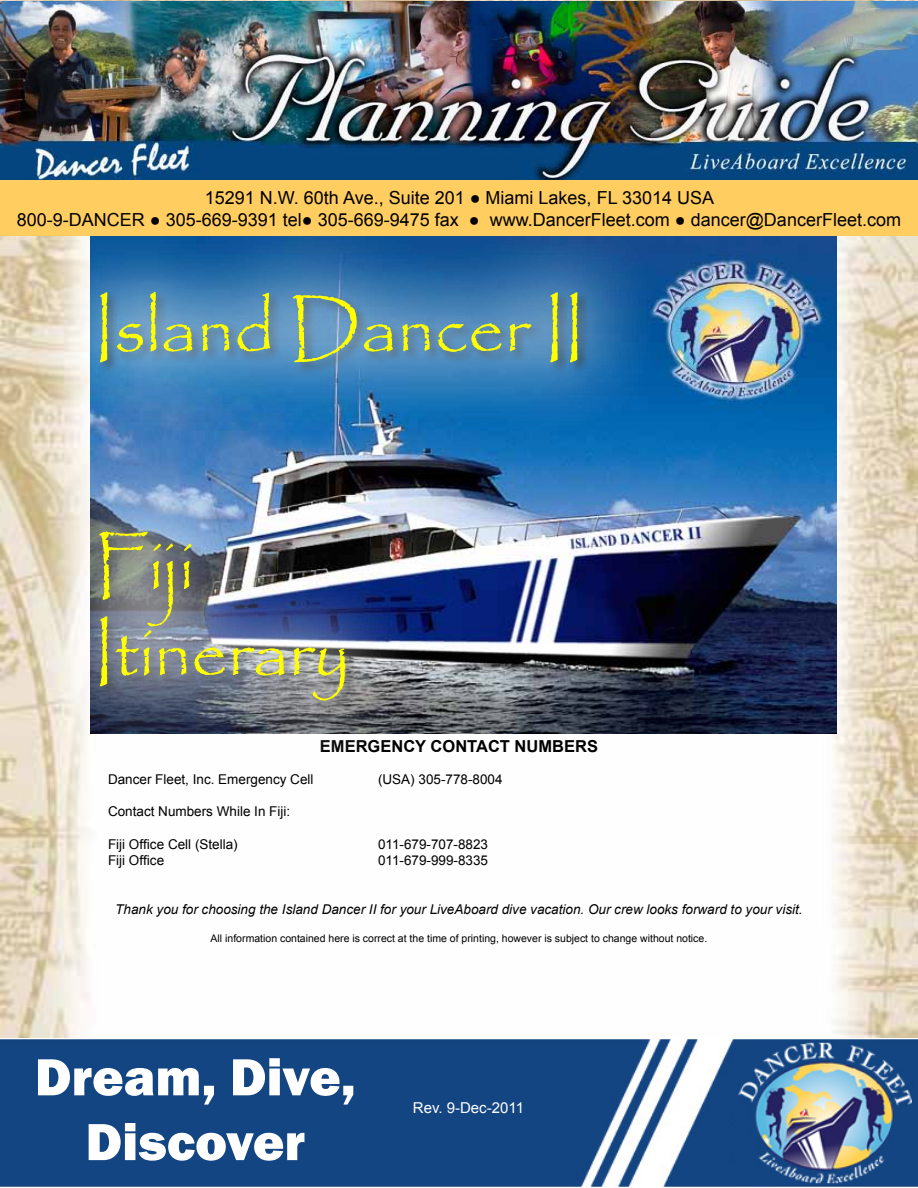
<style>
.page{position:relative;width:918px;height:1188px;background:#fff}
.page>*{position:absolute;margin:0;border:0;box-sizing:border-box;transform-origin:0 0}
.t1{font:72px/86.4px "Papyrus";color:#ff0}
.t2{font:800 54px/64.8px "Franklin Gothic";color:#fff;text-align:center}
.t3{font:18px/21.6px "Arial";color:#000;text-align:center}
.t4{font:700 16.5px "Arial";color:#000}
.t5{font:15px "Arial";color:#fff}
.t6{font:13.5px "Arial";color:#000}
.t7{font:italic 13.5px "Arial";color:#000}
.t8{font:10.5px "Arial";color:#000}
</style>
<div class="page">
<img style="left:0;top:0;width:918px;height:1039px">
<img style="left:661px;top:236px;width:175px;height:498px">
<img style="left:0;top:2px;width:918px;height:178px">
<div style="left:0;top:180px;width:918px;height:56px;background:#ffcd60"></div>
<img style="left:0;top:1039px;width:918px;height:148px">
<div style="left:18px;top:212px;width:643px;height:567px;background:#fff;opacity:.98"></div>
<h3 class="t3" style="left:17px;top:187px;width:886px">15291 N.W. 60th Ave., Suite 201 ● Miami Lakes, FL 33014 USA<br>800-9-DANCER ● 305-669-9391 tel● 305-669-9475 fax ● www.DancerFleet.com ● dancer@DancerFleet.com</h3>
<h1 class="t1" style="left:94px;top:283px;width:491px">Island Dancer II</h1>
<h1 class="t1" style="left:94px;top:521px;width:257px">Fiji<br>Itinerary</h1>
<p class="t4" style="left:320px;top:735px;width:280px">EMERGENCY CONTACT NUMBERS</p>
<p class="t6" style="left:108px;top:770px;width:207px">Dancer Fleet, Inc. Emergency Cell</p>
<p class="t6" style="left:378px;top:770px;width:126px">(USA) 305-778-8004</p>
<p class="t6" style="left:108px;top:803px;width:184px">Contact Numbers While In Fiji:</p>
<p class="t6" style="left:108px;top:835px;width:131px">Fiji Office Cell (Stella)</p>
<p class="t6" style="left:378px;top:835px;width:112px">011-679-707-8823</p>
<p class="t6" style="left:108px;top:851px;width:58px">Fiji Office</p>
<p class="t6" style="left:378px;top:851px;width:112px">011-679-999-8335</p>
<p class="t7" style="left:115px;top:900px;width:689px">Thank you for choosing the Island Dancer II for your LiveAboard dive vacation. Our crew looks forward to your visit.</p>
<p class="t8" style="left:211px;top:932px;width:498px">All information contained here is correct at the time of printing, however is subject to change without notice.</p>
<h2 class="t2" style="left:35px;top:1045px;width:322px">Dream, Dive,<br>Discover</h2>
<p class="t5" style="left:413px;top:1098px;width:113px">Rev. 9-Dec-2011</p>
</div>
